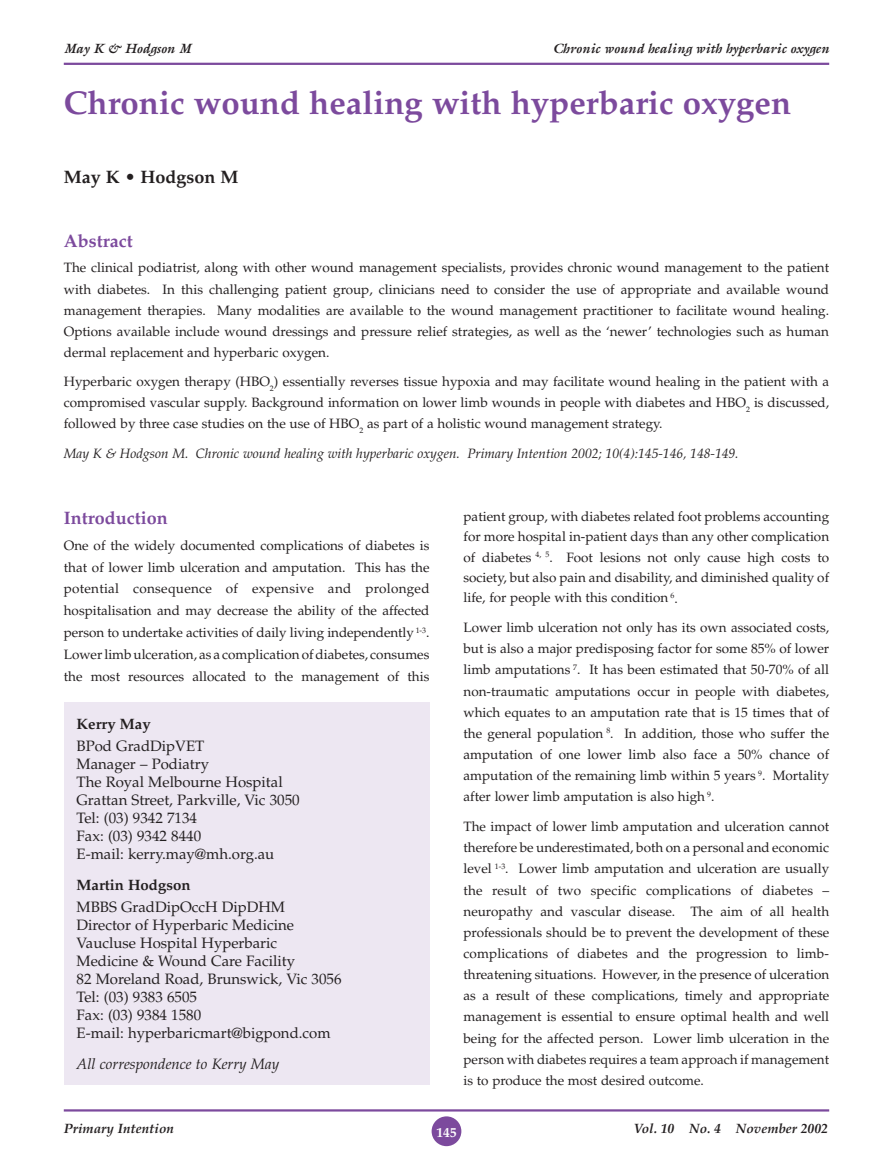
<style>
.page{position:relative;width:893px;height:1170px;background:#fff}
.page>*{position:absolute;margin:0;border:0;box-sizing:border-box;transform-origin:0 0}
.PI-_TopTitle{font:700 33px "Palatino";color:#7c4a9d}
.PI-Heading{font:700 18px "Palatino";color:#7c4a9d}
.PI-_TopAuthor{font:700 18px "Palatino";color:#231f20}
.PI-Author_box_detail{font:15px/18px "Palatino";color:#231f20}
.PI-Author_box_detail-2{font:italic 15px "Palatino";color:#231f20}
.PI-Author_box_author{font:700 15px "Palatino";color:#231f20}
.PI-Galley{font:13.5px/21.1px "Palatino";color:#231f20;text-align:justify}
.PI-Galley-2{font:italic 13.5px "Palatino";color:#231f20}
.PI-Top_top_info{font:italic 700 13.5px "Galliard";color:#231f20}
.t1{font:italic 700 13.5px "Palatino";color:#231f20}
.t2{font:700 13.5px "Palatino";color:#fff}
</style>
<div class="page">
<div style="left:432px;top:1116px;width:29px;height:29px;background:#7c4a9d;border-radius:50%"></div>
<hr style="left:64px;top:63px;width:765px;height:2px;background:#7c4a9d">
<hr style="left:64px;top:1109px;width:765px;height:2px;background:#7c4a9d">
<div style="left:64px;top:702px;width:365px;height:382px;background:#ede7f2"></div>
<p class="PI-Top_top_info" style="left:64px;top:40px;width:129px">May K &amp; Hodgson M</p>
<p class="PI-Top_top_info" style="left:553px;top:40px;width:278px">Chronic wound healing with hyperbaric oxygen</p>
<p class="PI-_TopTitle" style="left:64px;top:83px;width:729px">Chronic wound healing with hyperbaric oxygen</p>
<p class="PI-_TopAuthor" style="left:64px;top:167px;width:176px">May K • Hodgson M</p>
<p class="PI-Heading" style="left:64px;top:230px;width:70px">Abstract</p>
<p class="PI-Galley" style="left:64px;top:257px;width:767px">The clinical podiatrist, along with other wound management specialists, provides chronic wound management to the patient with diabetes. In this challenging patient group, clinicians need to consider the use of appropriate and available wound management therapies. Many modalities are available to the wound management practitioner to facilitate wound healing.<br>Options available include wound dressings and pressure relief strategies, as well as the ‘newer’ technologies such as human dermal replacement and hyperbaric oxygen.</p>
<p class="PI-Galley" style="left:64px;top:371px;width:767px">Hyperbaric oxygen therapy (HBO<sub>2</sub>) essentially reverses tissue hypoxia and may facilitate wound healing in the patient with a compromised vascular supply. Background information on lower limb wounds in people with diabetes and HBO<sub>2</sub> is discussed, followed by three case studies on the use of HBO<sub>2</sub> as part of a holistic wound management strategy.</p>
<p class="PI-Galley-2" style="left:64px;top:445px;width:676px">May K &amp; Hodgson M. Chronic wound healing with hyperbaric oxygen. Primary Intention 2002; 10(4):145-146, 148-149.</p>
<p class="PI-Heading" style="left:64px;top:507px;width:105px">Introduction</p>
<p class="PI-Galley" style="left:64px;top:534px;width:367px;line-height:21.8px">One of the widely documented complications of diabetes is that of lower limb ulceration and amputation. This has the potential consequence of expensive and prolonged hospitalisation and may decrease the ability of the affected person to undertake activities of daily living independently <sup>1-3</sup>.<br>Lower limb ulceration, as a complication of diabetes, consumes the most resources allocated to the management of this</p>
<p class="PI-Author_box_author" style="left:77px;top:715px;width:76px">Kerry May</p>
<p class="PI-Author_box_detail" style="left:77px;top:737px;width:225px">BPod GradDipVET<br>Manager – Podiatry<br>The Royal Melbourne Hospital<br>Grattan Street, Parkville, Vic 3050<br>Tel: (03) 9342 7134<br>Fax: (03) 9342 8440<br>E-mail: kerry.may@mh.org.au</p>
<p class="PI-Author_box_author" style="left:77px;top:876px;width:116px">Martin Hodgson</p>
<p class="PI-Author_box_detail" style="left:77px;top:898px;width:266px">MBBS GradDipOccH DipDHM<br>Director of Hyperbaric Medicine<br>Vaucluse Hospital Hyperbaric<br>Medicine &amp; Wound Care Facility<br>82 Moreland Road, Brunswick, Vic 3056<br>Tel: (03) 9383 6505<br>Fax: (03) 9384 1580<br>E-mail: hyperbaricmart@bigpond.com</p>
<p class="PI-Author_box_detail-2" style="left:77px;top:1055px;width:204px">All correspondence to Kerry May</p>
<p class="PI-Galley" style="left:463px;top:506px;width:367px;line-height:20.4px">patient group, with diabetes related foot problems accounting for more hospital in-patient days than any other complication of diabetes <sup>4,</sup> <sup>5</sup>. Foot lesions not only cause high costs to society, but also pain and disability, and diminished quality of life, for people with this condition <sup>6</sup>.</p>
<p class="PI-Galley" style="left:463px;top:617px;width:367px">Lower limb ulceration not only has its own associated costs, but is also a major predisposing factor for some 85% of lower limb amputations <sup>7</sup>. It has been estimated that 50-70% of all non-traumatic amputations occur in people with diabetes, which equates to an amputation rate that is 15 times that of the general population <sup>8</sup>. In addition, those who suffer the amputation of one lower limb also face a 50% chance of amputation of the remaining limb within 5 years <sup>9</sup>. Mortality after lower limb amputation is also high <sup>9</sup>.</p>
<p class="PI-Galley" style="left:463px;top:816px;width:367px">The impact of lower limb amputation and ulceration cannot therefore be underestimated, both on a personal and economic level <sup>1-3</sup>. Lower limb amputation and ulceration are usually the result of two specific complications of diabetes – neuropathy and vascular disease. The aim of all health professionals should be to prevent the development of these complications of diabetes and the progression to limb&shy;threatening situations. However, in the presence of ulceration as a result of these complications, timely and appropriate management is essential to ensure optimal health and well being for the affected person. Lower limb ulceration in the person with diabetes requires a team approach if management is to produce the most desired outcome.</p>
<p class="t1" style="left:64px;top:1120px;width:112px">Primary Intention</p>
<p class="t1" style="left:634px;top:1120px;width:196px">Vol. 10 No. 4 November 2002</p>
<p class="t2" style="left:436px;top:1124px;width:22px">145</p>
</div>
